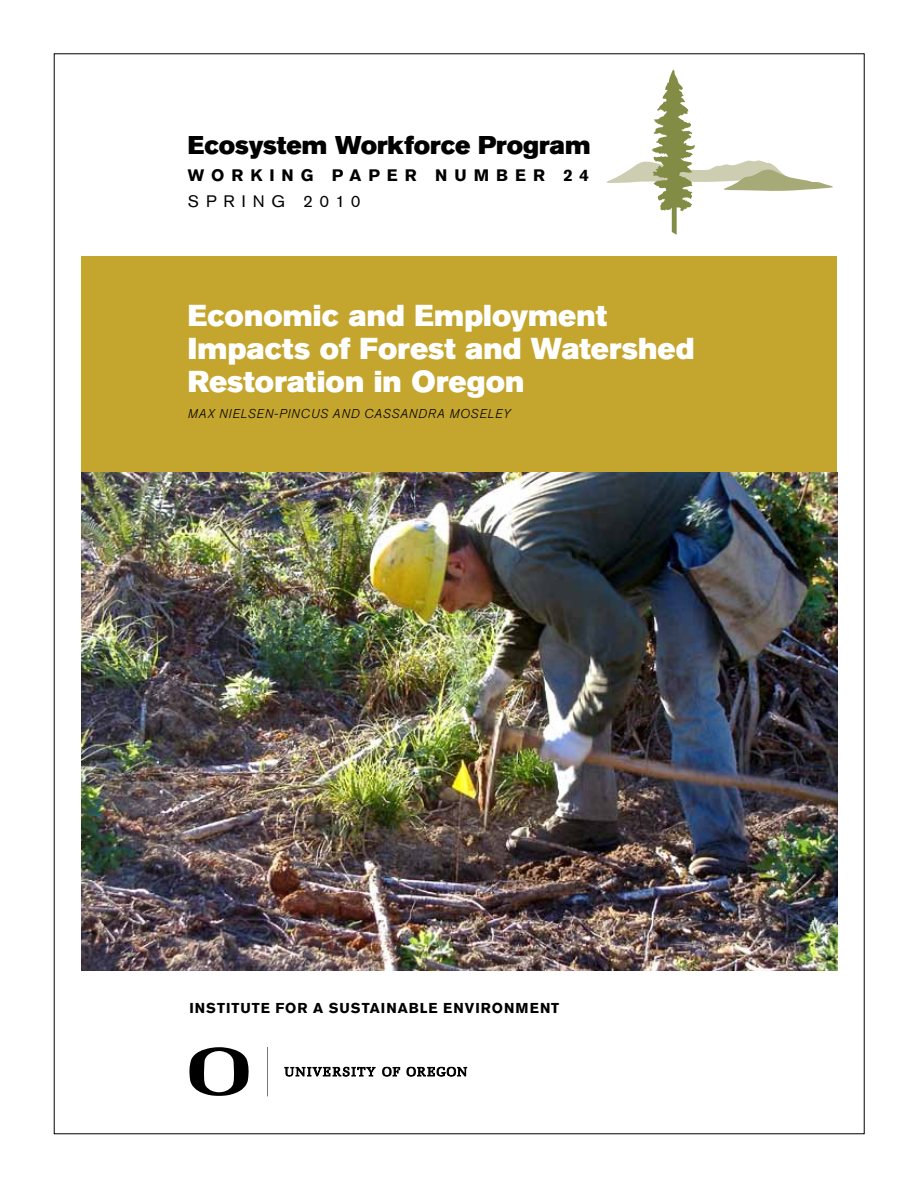
<style>
.page{position:relative;width:918px;height:1188px;background:#fff}
.page>*{position:absolute;margin:0;border:0;box-sizing:border-box;transform-origin:0 0}
.t1{font:30px/33px "Akzidenz Grotesk BQ Super";color:#fff}
.t2{font:25.5px "Akzidenz Grotesk BQ Super";letter-spacing:-.005em;color:#000}
.t3{font:700 16.5px "Akzidenz Grotesk BQ";letter-spacing:.415em;color:#000}
.t4{font:16.5px "Akzidenz Grotesk BQ";letter-spacing:.41em;color:#000}
.t5{font:700 14.25px "Akzidenz Grotesk BQ";letter-spacing:.07em;color:#000}
.t6{font:italic 300 12.75px "Akzidenz Grotesk BQ";letter-spacing:.195em;color:#000}
</style>
<div class="page">
<div style="left:81px;top:256px;width:756px;height:217px;background:#c4a52e"></div>
<img style="left:81px;top:472px;width:756px;height:498px">
<svg style="left:606px;top:70px;width:227px;height:165px"></svg>
<svg style="left:285px;top:1067px;width:182px;height:9px"></svg>
<svg style="left:189px;top:1047px;width:79px;height:49px"></svg>
<p class="t2" style="left:188px;top:131px;width:404px">Ecosystem Workforce Program</p>
<p class="t3" style="left:188px;top:166px;width:343px">WORKING PA PER N UMBER</p>
<p class="t3" style="left:563px;top:166px;width:27px">2 4</p>
<p class="t4" style="left:188px;top:192px;width:174px">SPRING 2010</p>
<p class="t1" style="left:188px;top:299px;width:508px">Economic and Employment<br>Impacts of Forest and Watershed<br>Restoration in Oregon</p>
<p class="t6" style="left:188px;top:406px;width:324px">MAX NIELSEN-PINCUS AND CASSANDRA MOSELEY</p>
<p class="t5" style="left:189px;top:1000px;width:371px">INSTITUTE FOR A SUSTAINABLE ENVIRONMENT</p>
</div>
